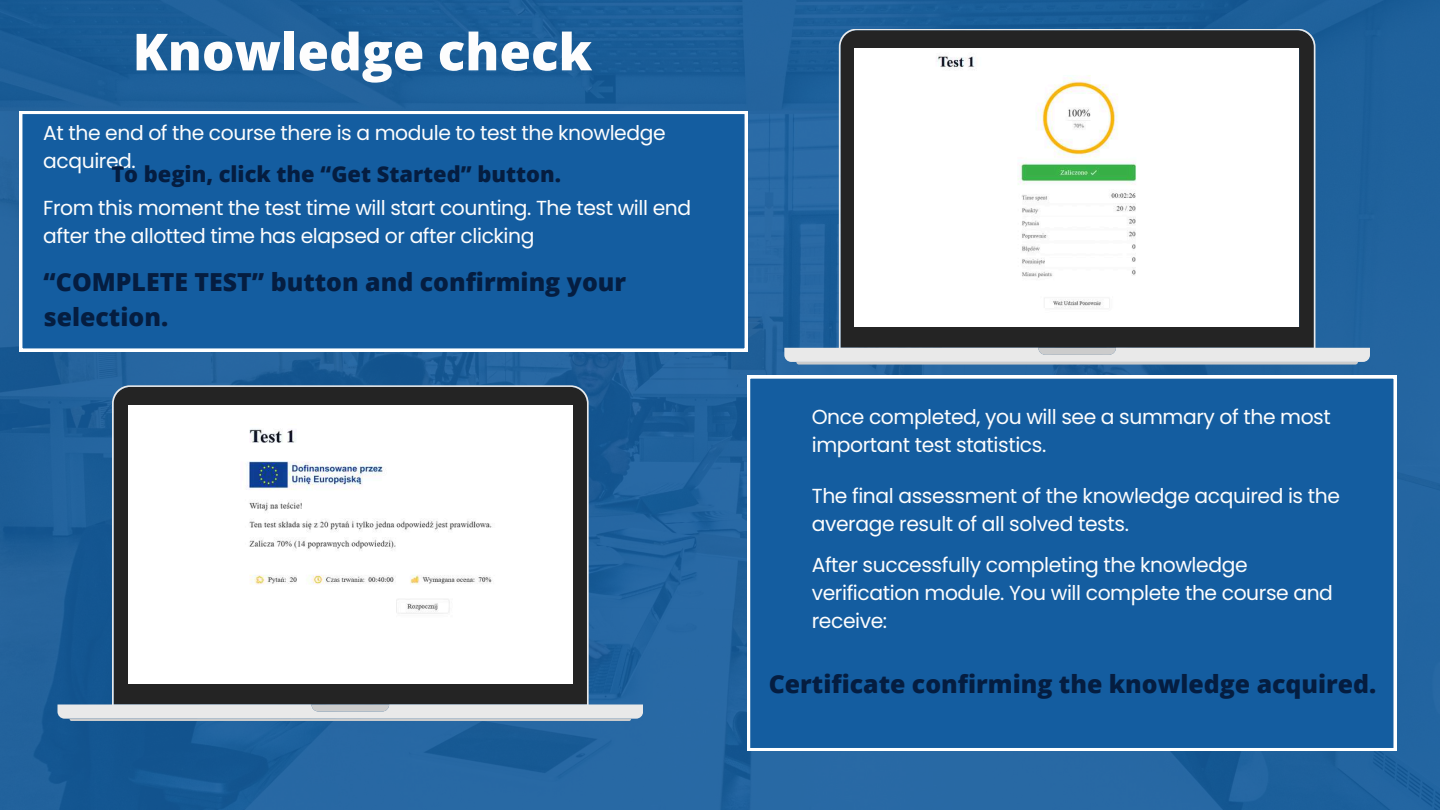
<style>
.page{position:relative;width:1440px;height:810px;background:#fff}
.page>*{position:absolute;margin:0;border:0;box-sizing:border-box;transform-origin:0 0}
.t1{font:800 51.1px "Open Sans";color:#fdfdfd}
.t2{font:800 24.9px/34.7px "Open Sans";color:#051d40}
.t3{font:800 21.9px "Open Sans";color:#051d40}
.t4{font:20.3px/28px "Poppins";letter-spacing:-.02em;color:#fdfdfd}
</style>
<div class="page">
<img style="left:0;top:0;width:1440px;height:810px">
<div style="left:747px;top:376px;width:649px;height:375px;background:#145da0"></div>
<svg style="left:57px;top:385px;width:586px;height:334px;background:#3c5c7a"></svg>
<svg style="left:311px;top:704px;width:78px;height:8px"></svg>
<svg style="left:70px;top:719px;width:561px;height:2px"></svg>
<img style="left:128px;top:406px;width:444px;height:278px">
<div style="left:19px;top:111px;width:729px;height:240px;background:#145da0"></div>
<svg style="left:784px;top:29px;width:586px;height:333px;background:#3d5e7c"></svg>
<svg style="left:1038px;top:348px;width:78px;height:7px"></svg>
<svg style="left:796px;top:362px;width:562px;height:3px;background:#b1bbc4"></svg>
<img style="left:855px;top:49px;width:444px;height:278px">
<h1 class="t1" style="left:133px;top:16px;width:461px">Knowledge check</h1>
<p class="t4" style="left:43px;top:119px;width:624px">At the end of the course there is a module to test the knowledge acquired.</p>
<p class="t3" style="left:111px;top:159px;width:451px">To begin, click the “Get Started” button.</p>
<p class="t4" style="left:43px;top:194px;width:650px">From this moment the test time will start counting. The test will end after the allotted time has elapsed or after clicking</p>
<p class="t2" style="left:44px;top:264px;width:584px">“COMPLETE TEST” button and confirming your selection.</p>
<p class="t4" style="left:812px;top:403px;width:521px">Once completed, you will see a summary of the most important test statistics.</p>
<p class="t4" style="left:812px;top:482px;width:530px">The final assessment of the knowledge acquired is the average result of all solved tests.</p>
<p class="t4" style="left:812px;top:551px;width:523px">After successfully completing the knowledge verification module. You will complete the course and receive:</p>
<p class="t2" style="left:769px;top:666px;width:609px">Certificate confirming the knowledge acquired.</p>
</div>
